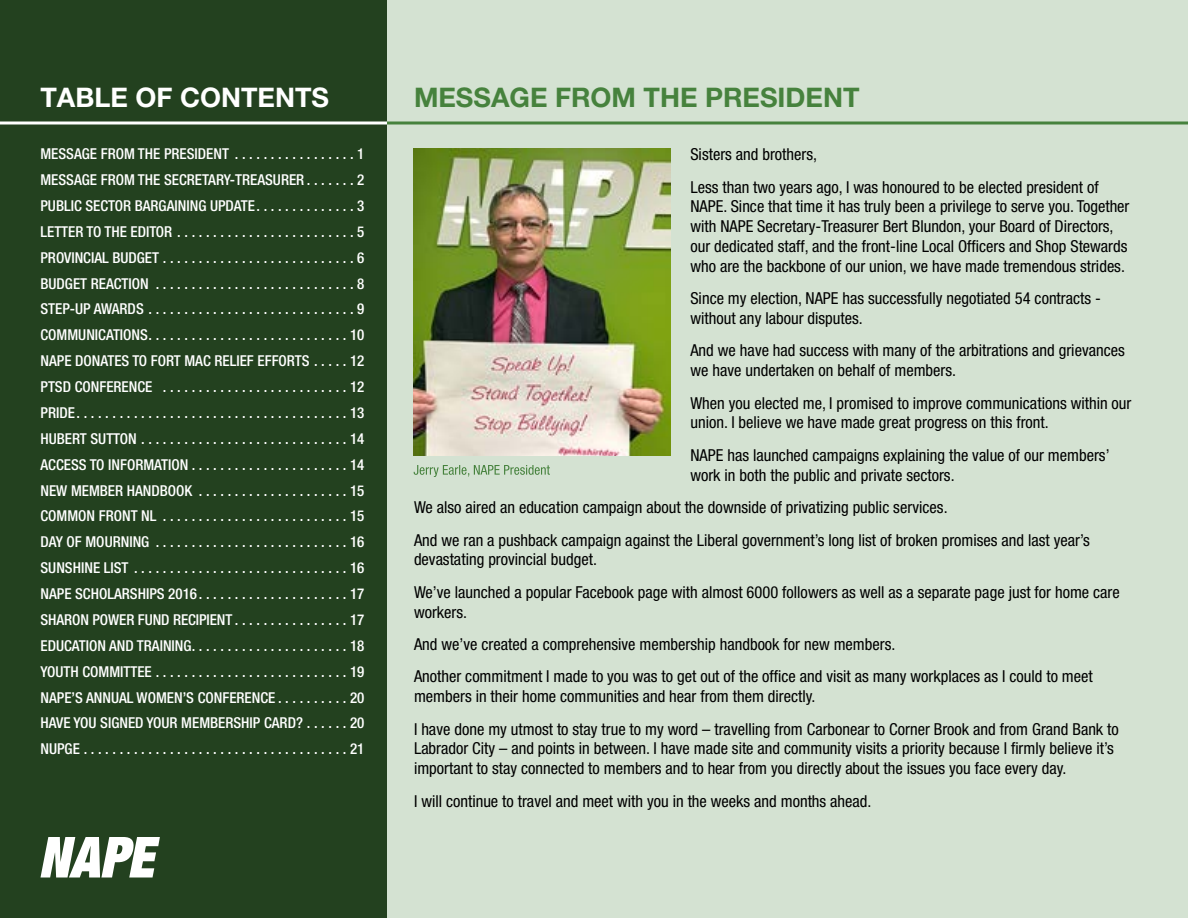
<style>
.page{position:relative;width:1188px;height:918px;background:#d4e2d2}
.page>*{position:absolute;margin:0;border:0;box-sizing:border-box;transform-origin:0 0}
.t1{font:700 27px "Helvetica Neue LT Pro";color:#46823d}
.t2{font:700 27px "Helvetica Neue LT Pro";color:#fff}
.t3{font:condensed 16.5px/19.8px "Helvetica Neue LT Pro";color:#000}
.t4{font:500 condensed 15px/25.8px "Helvetica Neue LT Pro";color:#fff;text-align:justify}
</style>
<div class="page">
<div style="left:0;top:0;width:387px;height:918px;background:#23411f"></div>
<svg style="left:41px;top:837px;width:119px;height:41px"></svg>
<hr style="left:0;top:122px;width:387px;height:2px;background:#fff">
<hr style="left:387px;top:122px;width:801px;height:2px;background:#46823d">
<img style="left:414px;top:149px;width:256px;height:306px">
<svg style="left:414px;top:465px;width:136px;height:12px"></svg>
<h1 class="t2" style="left:40px;top:81px;width:290px">TABLE OF CONTENTS</h1>
<h1 class="t1" style="left:414px;top:81px;width:447px">MESSAGE FROM THE PRESIDENT</h1>
<p class="t4" style="left:40px;top:141px;width:326px">MESSAGE FROM THE PRESIDENT . . . . . . . . . . . . . . . . . 1<br>MESSAGE FROM THE SECRETARY-TREASURER . . . . . . . 2<br>PUBLIC SECTOR BARGAINING UPDATE . . . . . . . . . . . . . . 3<br>LETTER TO THE EDITOR . . . . . . . . . . . . . . . . . . . . . . . . . 5<br>PROVINCIAL BUDGET . . . . . . . . . . . . . . . . . . . . . . . . . . . 6<br>BUDGET REACTION . . . . . . . . . . . . . . . . . . . . . . . . . . . . 8<br>STEP-UP AWARDS . . . . . . . . . . . . . . . . . . . . . . . . . . . . . 9<br>COMMUNICATIONS . . . . . . . . . . . . . . . . . . . . . . . . . . . . 10<br>NAPE DONATES TO FORT MAC RELIEF EFFORTS . . . . . 12<br>PTSD CONFERENCE . . . . . . . . . . . . . . . . . . . . . . . . . . 12<br>PRIDE . . . . . . . . . . . . . . . . . . . . . . . . . . . . . . . . . . . . . . 13<br>HUBERT SUTTON . . . . . . . . . . . . . . . . . . . . . . . . . . . . . 14<br>ACCESS TO INFORMATION . . . . . . . . . . . . . . . . . . . . . . 14<br>NEW MEMBER HANDBOOK . . . . . . . . . . . . . . . . . . . . . 15<br>COMMON FRONT NL . . . . . . . . . . . . . . . . . . . . . . . . . . 15<br>DAY OF MOURNING . . . . . . . . . . . . . . . . . . . . . . . . . . . 16<br>SUNSHINE LIST . . . . . . . . . . . . . . . . . . . . . . . . . . . . . . 16<br>NAPE SCHOLARSHIPS 2016 . . . . . . . . . . . . . . . . . . . . . 17<br>SHARON POWER FUND RECIPIENT . . . . . . . . . . . . . . . . 17<br>EDUCATION AND TRAINING . . . . . . . . . . . . . . . . . . . . . . 18<br>YOUTH COMMITTEE . . . . . . . . . . . . . . . . . . . . . . . . . . . 19<br>NAPE’S ANNUAL WOMEN’S CONFERENCE . . . . . . . . . . 20<br>HAVE YOU SIGNED YOUR MEMBERSHIP CARD? . . . . . . 20<br>NUPGE . . . . . . . . . . . . . . . . . . . . . . . . . . . . . . . . . . . . . 21</p>
<p class="t3" style="left:690px;top:138px;width:410px;line-height:32.4px">Sisters and brothers,<br>Less than two years ago, I was honoured to be elected president of</p>
<p class="t3" style="left:690px;top:197px;width:441px">NAPE. Since that time it has truly been a privilege to serve you. Together with NAPE Secretary-Treasurer Bert Blundon, your Board of Directors, our dedicated staff, and the front-line Local Officers and Shop Stewards who are the backbone of our union, we have made tremendous strides.</p>
<p class="t3" style="left:690px;top:288px;width:412px">Since my election, NAPE has successfully negotiated 54 contracts - without any labour disputes.</p>
<p class="t3" style="left:690px;top:341px;width:436px">And we have had success with many of the arbitrations and grievances we have undertaken on behalf of members.</p>
<p class="t3" style="left:690px;top:393px;width:443px">When you elected me, I promised to improve communications within our union. I believe we have made great progress on this front.</p>
<p class="t3" style="left:690px;top:445px;width:421px">NAPE has launched campaigns explaining the value of our members’ work in both the public and private sectors.</p>
<p class="t3" style="left:414px;top:491px;width:677px;line-height:32.4px">We also aired an education campaign about the downside of privatizing public services.<br>And we ran a pushback campaign against the Liberal government’s long list of broken promises and last year’s</p>
<p class="t3" style="left:414px;top:543px;width:707px;line-height:32.4px">devastating provincial budget.<br>We’ve launched a popular Facebook page with almost 6000 followers as well as a separate page just for home care</p>
<p class="t3" style="left:414px;top:595px;width:680px;line-height:32.4px">workers.<br>And we’ve created a comprehensive membership handbook for new members.<br>Another commitment I made to you was to get out of the office and visit as many workplaces as I could to meet</p>
<p class="t3" style="left:414px;top:680px;width:706px;line-height:32.4px">members in their home communities and hear from them directly.<br>I have done my utmost to stay true to my word – travelling from Carbonear to Corner Brook and from Grand Bank to</p>
<p class="t3" style="left:414px;top:739px;width:701px">Labrador City – and points in between. I have made site and community visits a priority because I firmly believe it’s important to stay connected to members and to hear from you directly about the issues you face every day.</p>
<p class="t3" style="left:414px;top:791px;width:459px">I will continue to travel and meet with you in the weeks and months ahead.</p>
</div>
